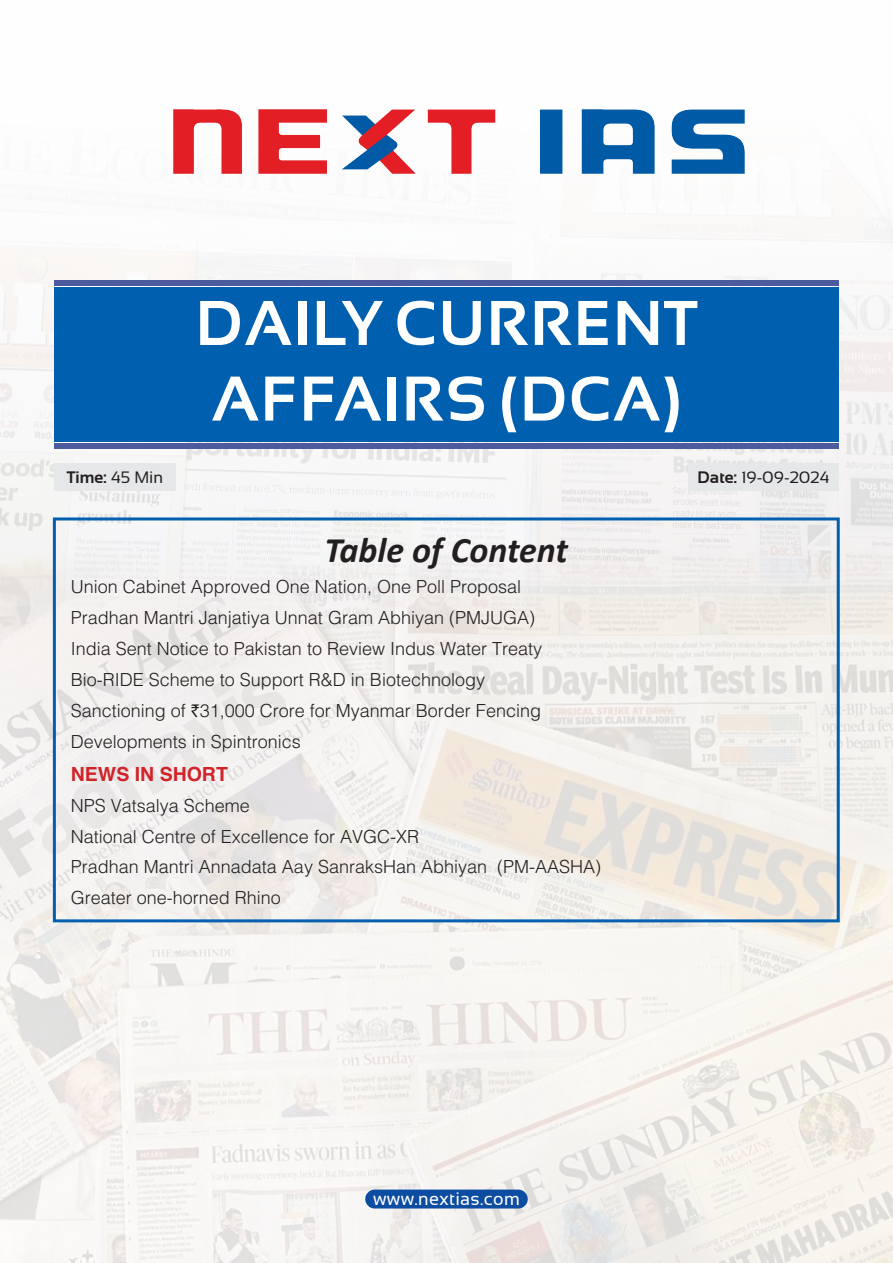
<style>
.page{position:relative;width:893px;height:1263px;background:#fff}
.page>*{position:absolute;margin:0;border:0;box-sizing:border-box;transform-origin:0 0}
.H-2{font:700 63px/75.6px "Sansation";letter-spacing:.02em;color:#fff}
.body{font:italic 700 36px "Calibri";color:#231f20}
.body-2{font:700 19.5px "Helvetica";color:#d1232a}
.body-3{font:300 18px "Helvetica";color:#231f20}
.H-2-2{font:18px "Sansation";letter-spacing:.02em;color:#fff}
.t1{font:16.5px "Sansation";color:#231f20}
.t2{font:700 16.5px "Sansation";color:#231f20}
.s1{font-weight:400}
.s2{font-weight:700}
.s3{font-family:"Rupee";font-weight:400}
</style>
<div class="page">
<img style="left:0;top:109px;width:893px;height:425px">
<img style="left:0;top:534px;width:893px;height:729px">
<img style="left:174px;top:109px;width:570px;height:64px">
<div style="left:54px;top:287px;width:785px;height:154px;background:#0060af"></div>
<div style="left:54px;top:443px;width:785px;height:5px;background:#4d5a9e"></div>
<div style="left:54px;top:280px;width:785px;height:6px;background:#4d5a9e"></div>
<div style="left:53px;top:517px;width:787px;height:405px;border:3px solid #0060af"></div>
<div style="left:54px;top:463px;width:122px;height:27px;background:#e6e7e9"></div>
<div style="left:365px;top:1189px;width:163px;height:19px;background:#0d4da1;border-radius:9px"></div>
<div style="left:688px;top:463px;width:151px;height:27px;background:#e6e7e9"></div>
<p class="t2" style="left:67px;top:467px;width:98px">Time: <span class="s1">45 Min</span></p>
<p class="H-2" style="left:196px;top:285px;width:503px">DAILY CURRENT<br>AFFAIRS (DCA)</p>
<p class="t1" style="left:697px;top:468px;width:134px"><span class="s2">Date:</span> 19-09-2024</p>
<p class="body" style="left:324px;top:525px;width:245px">Table of Content</p>
<p class="body-3" style="left:71px;top:576px;width:452px">Union Cabinet Approved One Nation, One Poll Proposal</p>
<p class="body-3" style="left:71px;top:607px;width:466px">Pradhan Mantri Janjatiya Unnat Gram Abhiyan (PMJUGA)</p>
<p class="body-3" style="left:71px;top:637px;width:473px">India Sent Notice to Pakistan to Review Indus Water Treaty</p>
<p class="body-3" style="left:71px;top:668px;width:416px">Bio-RIDE Scheme to Support R&amp;D in Biotechnology</p>
<p class="body-3" style="left:71px;top:699px;width:472px">Sanctioning of <span class="s3">`</span>31,000 Crore for Myanmar Border Fencing</p>
<p class="body-3" style="left:71px;top:730px;width:232px">Developments in Spintronics</p>
<p class="body-2" style="left:71px;top:758px;width:159px">NEWS IN SHORT</p>
<p class="body-3" style="left:71px;top:794px;width:181px">NPS Vatsalya Scheme</p>
<p class="body-3" style="left:71px;top:825px;width:350px">National Centre of Excellence for AVGC-XR</p>
<p class="body-3" style="left:71px;top:856px;width:532px">Pradhan Mantri Annadata Aay SanraksHan Abhiyan (PM-AASHA)</p>
<p class="body-3" style="left:71px;top:887px;width:212px">Greater one-horned Rhino</p>
<p class="H-2-2" style="left:373px;top:1188px;width:148px">www.nextias.com</p>
</div>
